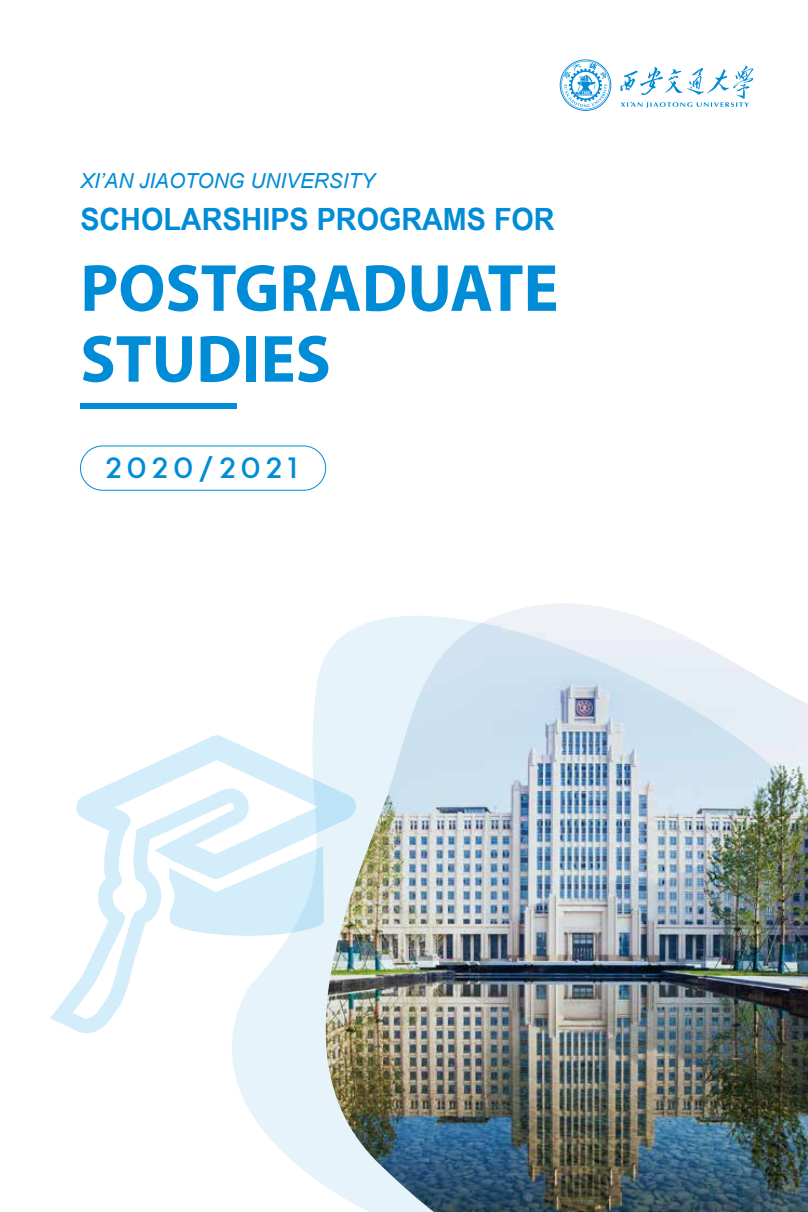
<style>
.page{position:relative;width:808px;height:1212px;background:#fff}
.page>*{position:absolute;margin:0;border:0;box-sizing:border-box;transform-origin:0 0}
.t1{font:700 67.35px/70.8px "Myriad Pro";color:#008cd6}
.t2{font:700 30.6px "Arial Narrow";color:#008cd6;scale:1.14 1}
.t3{font:700 29.4px "Visby CF";letter-spacing:.175em;color:#008cd6}
.t4{font:italic 20.7px "Arial";color:#008cd6}
</style>
<div class="page">
<svg style="left:620px;top:65px;width:134px;height:43px"></svg>
<svg style="left:560px;top:59px;width:51px;height:52px"></svg>
<div style="left:80px;top:403px;width:157px;height:5px;background:#008cd6"></div>
<div style="left:80px;top:446px;width:246px;height:45px;border:1px solid #008cd6;border-radius:22px"></div>
<svg style="left:50px;top:735px;width:182px;height:298px"></svg>
<svg style="left:169px;top:846px;width:63px;height:90px"></svg>
<img style="left:232px;top:616px;width:576px;height:596px">
<img style="left:326px;top:611px;width:186px;height:531px">
<p class="t4" style="left:80px;top:167px;width:296px">XI’AN JIAOTONG UNIVERSITY</p>
<h2 class="t2" style="left:80px;top:196px;width:418px">SCHOLARSHIPS PROGRAMS FOR</h2>
<h1 class="t1" style="left:80px;top:254px;width:480px">POSTGRADUATE<br>STUDIES</h1>
<h3 class="t3" style="left:105px;top:449px;width:194px">2020/2021</h3>
</div>
